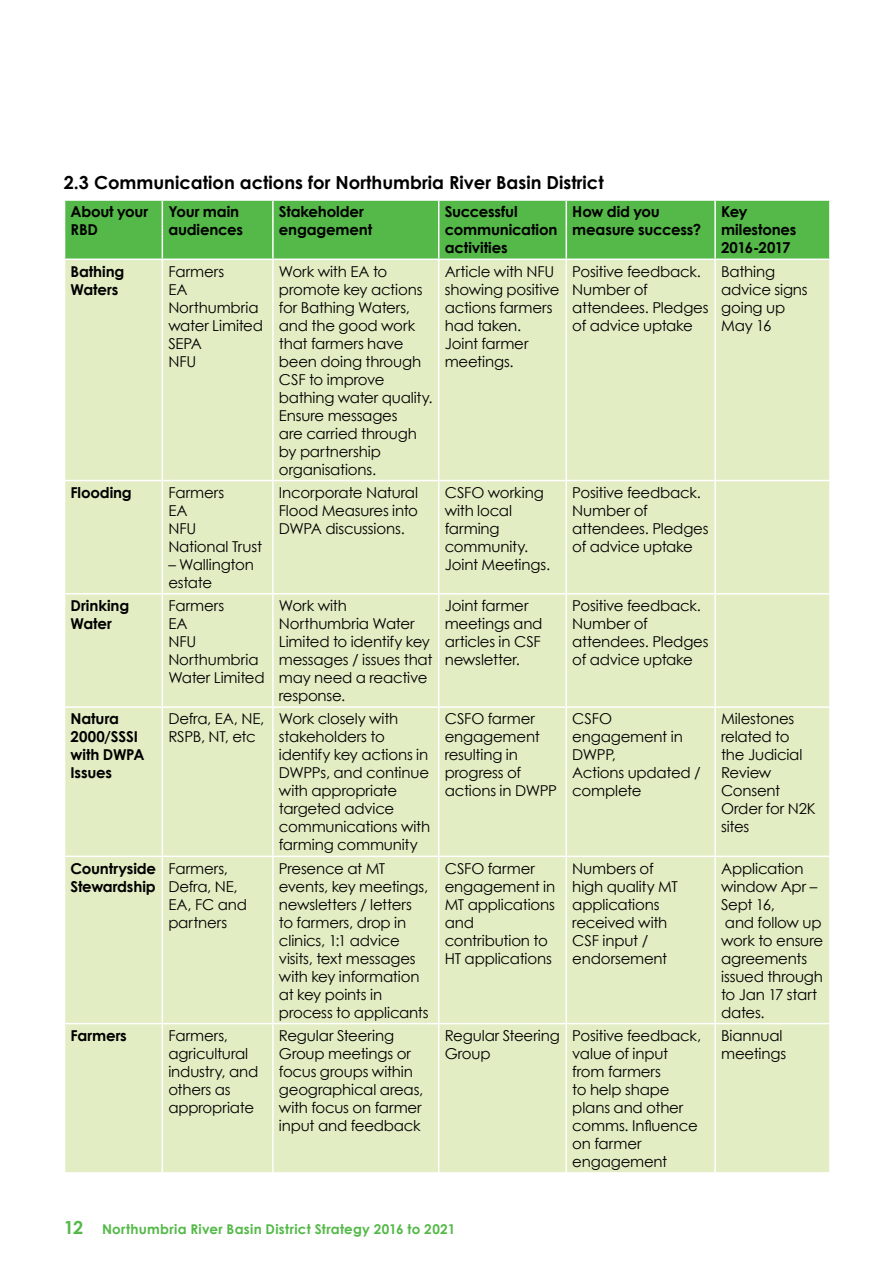
<style>
.page{position:relative;width:893px;height:1263px;background:#fff}
.page>*{position:absolute;margin:0;border:0;box-sizing:border-box;transform-origin:0 0}
.t1{font:700 18px "Century Gothic";color:#000}
.t2{font:700 18px "Century Gothic";color:#54b948}
.t3{font:15px/18px "Century Gothic";letter-spacing:-.015em;color:#000}
.t4{font:700 15px/18px "Century Gothic";letter-spacing:-.015em;color:#000}
.t5{font:700 13.5px "Century Gothic";letter-spacing:.02em;color:#54b948}
</style>
<div class="page">
<div style="left:65px;top:201px;width:764px;height:58px;background:#54b948"></div>
<div style="left:65px;top:260px;width:765px;height:912px;background:#e2edc3"></div>
<hr style="left:162px;top:260px;width:1px;height:220px;background:#fff">
<hr style="left:272px;top:260px;width:2px;height:220px;background:#fff">
<hr style="left:438px;top:260px;width:1px;height:220px;background:#fff">
<hr style="left:566px;top:260px;width:1px;height:220px;background:#fff">
<hr style="left:714px;top:260px;width:2px;height:220px;background:#fff">
<hr style="left:829px;top:260px;width:2px;height:220px;background:#fff">
<hr style="left:64px;top:480px;width:98px;height:1px;background:#fff">
<hr style="left:162px;top:480px;width:111px;height:1px;background:#fff">
<hr style="left:162px;top:481px;width:1px;height:112px;background:#fff">
<hr style="left:273px;top:480px;width:166px;height:1px;background:#fff">
<hr style="left:272px;top:481px;width:2px;height:112px;background:#fff">
<hr style="left:439px;top:480px;width:127px;height:1px;background:#fff">
<hr style="left:438px;top:481px;width:1px;height:112px;background:#fff">
<hr style="left:566px;top:480px;width:149px;height:1px;background:#fff">
<hr style="left:566px;top:481px;width:1px;height:112px;background:#fff">
<hr style="left:715px;top:480px;width:116px;height:1px;background:#fff">
<hr style="left:714px;top:481px;width:2px;height:112px;background:#fff">
<hr style="left:829px;top:481px;width:2px;height:112px;background:#fff">
<hr style="left:64px;top:593px;width:98px;height:1px;background:#fff">
<hr style="left:162px;top:593px;width:111px;height:1px;background:#fff">
<hr style="left:162px;top:595px;width:1px;height:111px;background:#fff">
<hr style="left:273px;top:593px;width:166px;height:1px;background:#fff">
<hr style="left:272px;top:595px;width:2px;height:111px;background:#fff">
<hr style="left:439px;top:593px;width:127px;height:1px;background:#fff">
<hr style="left:438px;top:595px;width:1px;height:111px;background:#fff">
<hr style="left:566px;top:593px;width:149px;height:1px;background:#fff">
<hr style="left:566px;top:595px;width:1px;height:111px;background:#fff">
<hr style="left:715px;top:593px;width:116px;height:1px;background:#fff">
<hr style="left:714px;top:595px;width:2px;height:111px;background:#fff">
<hr style="left:829px;top:595px;width:2px;height:111px;background:#fff">
<hr style="left:64px;top:706px;width:98px;height:2px;background:#fff">
<hr style="left:162px;top:706px;width:111px;height:2px;background:#fff">
<hr style="left:162px;top:708px;width:1px;height:147px;background:#fff">
<hr style="left:273px;top:706px;width:166px;height:2px;background:#fff">
<hr style="left:272px;top:708px;width:2px;height:147px;background:#fff">
<hr style="left:439px;top:706px;width:127px;height:2px;background:#fff">
<hr style="left:438px;top:708px;width:1px;height:147px;background:#fff">
<hr style="left:566px;top:706px;width:149px;height:2px;background:#fff">
<hr style="left:566px;top:708px;width:1px;height:147px;background:#fff">
<hr style="left:715px;top:706px;width:116px;height:2px;background:#fff">
<hr style="left:714px;top:708px;width:2px;height:147px;background:#fff">
<hr style="left:829px;top:708px;width:2px;height:147px;background:#fff">
<hr style="left:162px;top:201px;width:1px;height:58px;background:#fff">
<hr style="left:272px;top:201px;width:2px;height:58px;background:#fff">
<hr style="left:438px;top:201px;width:1px;height:58px;background:#fff">
<hr style="left:566px;top:201px;width:1px;height:58px;background:#fff">
<hr style="left:714px;top:201px;width:2px;height:58px;background:#fff">
<hr style="left:64px;top:855px;width:98px;height:2px;background:#fff">
<hr style="left:162px;top:855px;width:111px;height:2px;background:#fff">
<hr style="left:162px;top:857px;width:1px;height:166px;background:#fff">
<hr style="left:273px;top:855px;width:166px;height:2px;background:#fff">
<hr style="left:272px;top:857px;width:2px;height:166px;background:#fff">
<hr style="left:439px;top:855px;width:127px;height:2px;background:#fff">
<hr style="left:438px;top:857px;width:1px;height:166px;background:#fff">
<hr style="left:566px;top:855px;width:149px;height:2px;background:#fff">
<hr style="left:566px;top:857px;width:1px;height:166px;background:#fff">
<hr style="left:715px;top:855px;width:116px;height:2px;background:#fff">
<hr style="left:714px;top:857px;width:2px;height:166px;background:#fff">
<hr style="left:829px;top:857px;width:2px;height:166px;background:#fff">
<hr style="left:64px;top:1023px;width:98px;height:1px;background:#fff">
<hr style="left:162px;top:1023px;width:111px;height:1px;background:#fff">
<hr style="left:162px;top:1024px;width:1px;height:148px;background:#fff">
<hr style="left:273px;top:1023px;width:166px;height:1px;background:#fff">
<hr style="left:272px;top:1024px;width:2px;height:148px;background:#fff">
<hr style="left:439px;top:1023px;width:127px;height:1px;background:#fff">
<hr style="left:438px;top:1024px;width:1px;height:148px;background:#fff">
<hr style="left:566px;top:1023px;width:149px;height:1px;background:#fff">
<hr style="left:566px;top:1024px;width:1px;height:148px;background:#fff">
<hr style="left:715px;top:1023px;width:116px;height:1px;background:#fff">
<hr style="left:714px;top:1024px;width:2px;height:148px;background:#fff">
<hr style="left:829px;top:1024px;width:2px;height:148px;background:#fff">
<p class="t1" style="left:64px;top:171px;width:541px">2.3 Communication actions for Northumbria River Basin District</p>
<p class="t4" style="left:71px;top:202px;width:79px">About your<br>RBD</p>
<p class="t4" style="left:168px;top:202px;width:76px">Your main audiences</p>
<p class="t4" style="left:279px;top:202px;width:95px">Stakeholder engagement</p>
<p class="t4" style="left:445px;top:202px;width:114px">Successful communication activities</p>
<p class="t4" style="left:572px;top:202px;width:130px">How did you measure success?</p>
<p class="t4" style="left:721px;top:202px;width:77px">Key milestones<br>2016-2017</p>
<p class="t4" style="left:71px;top:262px;width:55px">Bathing<br>Waters</p>
<p class="t3" style="left:168px;top:262px;width:96px">Farmers<br>EA<br>Northumbria water Limited<br>SEPA<br>NFU</p>
<p class="t3" style="left:279px;top:262px;width:155px">Work with EA to promote key actions for Bathing Waters, and the good work that farmers have been doing through<br>CSF to improve bathing water quality.<br>Ensure messages<br>are carried through by partnership organisations.</p>
<p class="t3" style="left:445px;top:262px;width:116px">Article with NFU showing positive actions farmers had taken.<br>Joint farmer meetings.</p>
<p class="t3" style="left:572px;top:262px;width:138px">Positive feedback.<br>Number of attendees. Pledges of advice uptake</p>
<p class="t3" style="left:721px;top:262px;width:88px">Bathing advice signs going up<br>May 16</p>
<p class="t4" style="left:71px;top:483px;width:63px">Flooding</p>
<p class="t3" style="left:168px;top:483px;width:95px">Farmers<br>EA<br>NFU<br>National Trust</p>
<p class="t3" style="left:168px;top:555px;width:87px">– Wallington estate</p>
<p class="t3" style="left:279px;top:483px;width:141px;text-align:justify">Incorporate Natural Flood Measures into DWPA discussions.</p>
<p class="t3" style="left:445px;top:483px;width:107px">CSFO working with local farming community.<br>Joint Meetings.</p>
<p class="t3" style="left:572px;top:483px;width:138px">Positive feedback.<br>Number of attendees. Pledges of advice uptake</p>
<p class="t4" style="left:71px;top:596px;width:60px">Drinking<br>Water</p>
<p class="t3" style="left:168px;top:596px;width:98px">Farmers<br>EA<br>NFU<br>Northumbria<br>Water Limited</p>
<p class="t3" style="left:279px;top:596px;width:155px">Work with<br>Northumbria Water<br>Limited to identify key messages / issues that may need a reactive response.</p>
<p class="t3" style="left:445px;top:596px;width:99px">Joint farmer meetings and articles in CSF newsletter.</p>
<p class="t3" style="left:572px;top:596px;width:138px">Positive feedback.<br>Number of attendees. Pledges of advice uptake</p>
<p class="t4" style="left:71px;top:709px;width:76px">Natura<br>2000/SSSI with DWPA<br>Issues</p>
<p class="t3" style="left:168px;top:710px;width:98px">Defra, EA, NE,<br>RSPB, NT, etc</p>
<p class="t3" style="left:279px;top:710px;width:153px">Work closely with stakeholders to identify key actions in<br>DWPPs, and continue with appropriate targeted advice communications with farming community</p>
<p class="t3" style="left:445px;top:710px;width:114px">CSFO farmer engagement resulting in progress of actions in DWPP</p>
<p class="t3" style="left:572px;top:710px;width:130px">CSFO engagement in<br>DWPP,<br>Actions updated / complete</p>
<p class="t3" style="left:721px;top:710px;width:96px">Milestones related to the Judicial<br>Review<br>Consent<br>Order for N2K sites</p>
<p class="t4" style="left:71px;top:859px;width:87px">Countryside<br>Stewardship</p>
<p class="t3" style="left:168px;top:859px;width:80px">Farmers,<br>Defra, NE,<br>EA, FC and partners</p>
<p class="t3" style="left:279px;top:859px;width:151px">Presence at MT events, key meetings, newsletters / letters to farmers, drop in clinics, 1:1 advice visits, text messages with key information at key points in process to applicants</p>
<p class="t3" style="left:445px;top:859px;width:112px">CSFO farmer engagement in<br>MT applications and contribution to<br>HT applications</p>
<p class="t3" style="left:572px;top:859px;width:107px">Numbers of high quality MT applications received with<br>CSF input / endorsement</p>
<p class="t3" style="left:721px;top:859px;width:104px">Application window Apr –<br>Sept 16,<br>and follow up work to ensure agreements issued through to Jan 17 start dates.</p>
<p class="t4" style="left:71px;top:1026px;width:58px">Farmers</p>
<p class="t3" style="left:168px;top:1026px;width:92px">Farmers, agricultural industry, and others as appropriate</p>
<p class="t3" style="left:279px;top:1026px;width:146px">Regular Steering<br>Group meetings or focus groups within geographical areas, with focus on farmer input and feedback</p>
<p class="t3" style="left:445px;top:1026px;width:117px">Regular Steering<br>Group</p>
<p class="t3" style="left:572px;top:1026px;width:130px">Positive feedback, value of input from farmers<br>to help shape plans and other comms. Influence on farmer engagement</p>
<p class="t3" style="left:721px;top:1026px;width:67px">Biannual meetings</p>
<p class="t2" style="left:64px;top:1216px;width:21px">12</p>
<p class="t5" style="left:102px;top:1220px;width:355px">Northumbria River Basin District Strategy 2016 to 2021</p>
</div>
